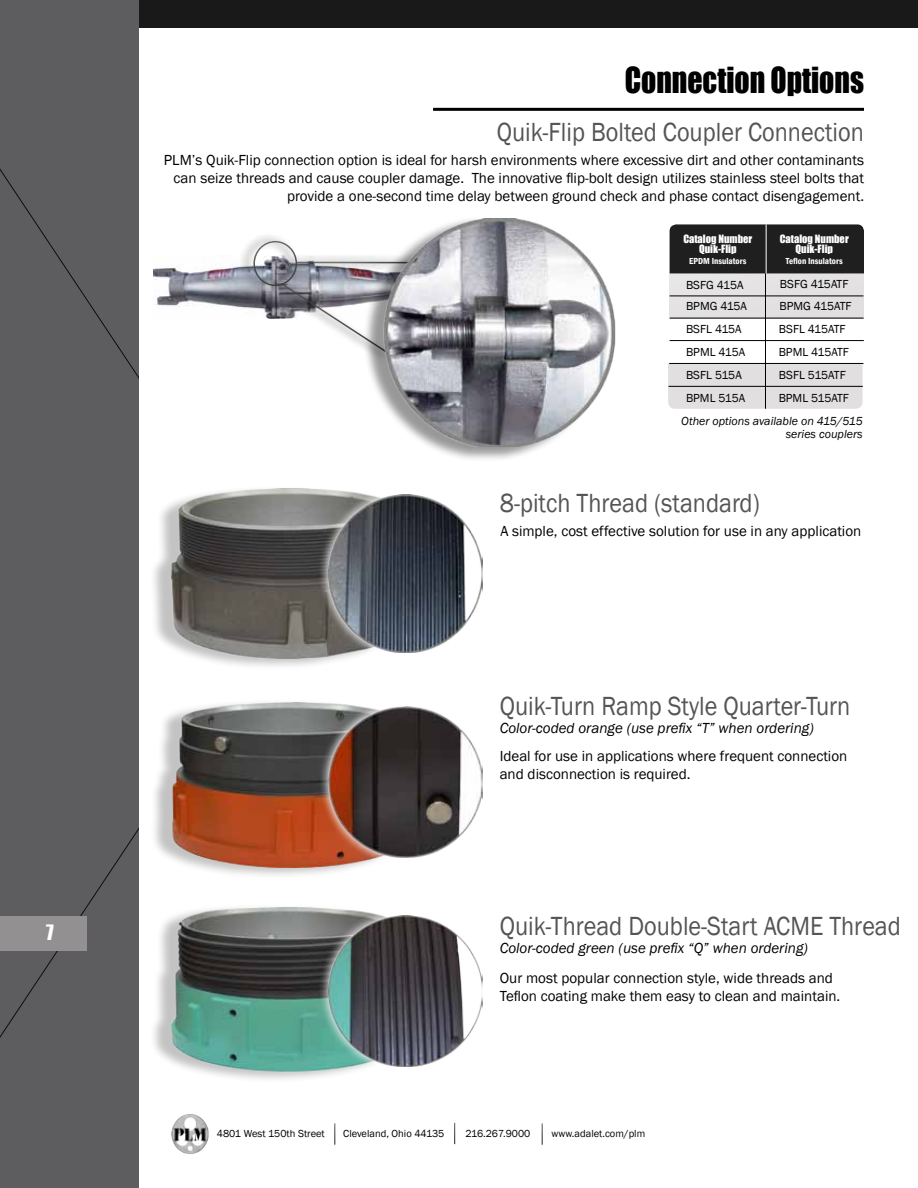
<style>
.page{position:relative;width:918px;height:1188px;background:#fff}
.page>*{position:absolute;margin:0;border:0;box-sizing:border-box;transform-origin:0 0}
.t1{font:33px "Impact";color:#000;scale:.9 1}
.t2{font:27px "Franklin Gothic";color:#565454;scale:.9 1}
.t3{font:19.5px "Impact";color:#fff}
.t4{font:15px/18px "Franklin Gothic";color:#000}
.t5{font:italic 15px "Franklin Gothic";color:#000}
.t6{font:12px/23.7px "Franklin Gothic";color:#000101}
.t7{font:italic 12px/12.8px "Franklin Gothic";color:#000;text-align:right}
.t8{font:10.5px "Franklin Gothic";color:#000}
.t9{font:10.5px/10.5px "Impact";color:#fff;text-align:center}
.t10{font:600 condensed 9px "Franklin Gothic";color:#fff}
</style>
<div class="page">
<div style="left:150px;top:485px;width:247px;height:186px;background:#000;opacity:.24"></div>
<img style="left:171px;top:489px;width:147px;height:170px">
<div style="left:150px;top:904px;width:248px;height:180px;background:#000;opacity:.24"></div>
<img style="left:171px;top:907px;width:147px;height:168px">
<div style="left:150px;top:699px;width:252px;height:181px;background:#000;opacity:.24"></div>
<img style="left:171px;top:702px;width:148px;height:165px">
<div style="left:0;top:0;width:918px;height:27px;background:#1a1919"></div>
<hr style="left:433px;top:108px;width:431px;height:3px;background:#000">
<div style="left:0;top:0;width:139px;height:1188px;background:#5d5d5f"></div>
<div style="left:0;top:916px;width:86px;height:34px;background:#929090"></div>
<div style="left:670px;top:273px;width:194px;height:45px;background:#e1dfdf"></div>
<div style="left:668px;top:364px;width:195px;height:45px;background:#e1dfdf"></div>
<div style="left:670px;top:224px;width:194px;height:49px;background:#1f1f1f"></div>
<hr style="left:766px;top:224px;width:1px;height:49px;background:#fff">
<hr style="left:765px;top:273px;width:1px;height:136px;background:#000">
<hr style="left:670px;top:318px;width:194px;height:1px;background:#000">
<hr style="left:670px;top:340px;width:194px;height:1px;background:#000">
<hr style="left:670px;top:296px;width:193px;height:1px;background:#000">
<hr style="left:669px;top:363px;width:194px;height:1px;background:#000">
<hr style="left:669px;top:386px;width:194px;height:1px;background:#000">
<img style="left:153px;top:266px;width:181px;height:52px">
<div style="left:283px;top:254px;width:182px;height:18px;background:#000;opacity:.75"></div>
<hr style="left:297px;top:262px;width:167px;height:1px;background:#454444">
<div style="left:239px;top:233px;width:59px;height:61px;background:#000;opacity:.75"></div>
<div style="left:253px;top:241px;width:44px;height:45px;border:2px solid #454444;border-radius:50%"></div>
<svg style="left:177px;top:1114px;width:12px;height:6px"></svg>
<svg style="left:335px;top:1123px;width:1px;height:22px"></svg>
<svg style="left:454px;top:1123px;width:1px;height:21px"></svg>
<svg style="left:542px;top:1123px;width:1px;height:22px"></svg>
<div style="left:267px;top:276px;width:125px;height:87px;background:#000;opacity:.75"></div>
<svg style="left:279px;top:281px;width:55px;height:76px"></svg>
<div style="left:363px;top:217px;width:247px;height:245px;background:#000;opacity:.41"></div>
<img style="left:334px;top:218px;width:282px;height:229px">
<div style="left:318px;top:485px;width:174px;height:177px;background:#fff;opacity:.75"></div>
<img style="left:328px;top:495px;width:155px;height:157px">
<div style="left:318px;top:906px;width:174px;height:170px;background:#fff;opacity:.75"></div>
<img style="left:328px;top:916px;width:155px;height:151px">
<div style="left:319px;top:697px;width:173px;height:170px;background:#fff;opacity:.75"></div>
<img style="left:328px;top:707px;width:155px;height:151px">
<h3 class="t3" style="left:46px;top:917px;width:9px">7</h3>
<h1 class="t1" style="left:625px;top:55px;width:267px">Connection Options</h1>
<h2 class="t2" style="left:497px;top:116px;width:410px">Quik-Flip Bolted Coupler Connection</h2>
<p class="t4" style="left:164px;top:151px;width:702px;text-align:right">PLM’s Quik-Flip connection option is ideal for harsh environments where excessive dirt and other contaminants can seize threads and cause coupler damage. The innovative flip-bolt design utilizes stainless steel bolts that provide a one-second time delay between ground check and phase contact disengagement.</p>
<p class="t9" style="left:683px;top:233px;width:70px">Catalog Number<br>Quik-Flip</p>
<p class="t10" style="left:689px;top:255px;width:59px">EPDM Insulators</p>
<p class="t6" style="left:686px;top:273px;width:59px">BSFG 415A</p>
<p class="t6" style="left:686px;top:317px;width:61px">BSFL 415A<br>BPML 415A</p>
<p class="t6" style="left:686px;top:295px;width:63px">BPMG 415A</p>
<p class="t6" style="left:686px;top:364px;width:61px;line-height:23px">BSFL 515A<br>BPML 515A</p>
<p class="t9" style="left:780px;top:233px;width:70px">Catalog Number<br>Quik-Flip</p>
<p class="t10" style="left:786px;top:255px;width:58px">Teflon Insulators</p>
<p class="t6" style="left:779px;top:273px;width:74px;line-height:22.4px">BSFG 415ATF<br>BPMG 415ATF</p>
<p class="t6" style="left:779px;top:317px;width:68px">BSFL 415ATF</p>
<p class="t6" style="left:779px;top:341px;width:72px">BPML 415ATF</p>
<p class="t6" style="left:779px;top:364px;width:68px">BSFL 515ATF</p>
<p class="t6" style="left:779px;top:386px;width:72px">BPML 515ATF</p>
<p class="t7" style="left:681px;top:415px;width:183px">Other options available on 415/515 series couplers</p>
<h2 class="t2" style="left:500px;top:487px;width:290px">8-pitch Thread (standard)</h2>
<p class="t4" style="left:500px;top:523px;width:363px">A simple, cost effective solution for use in any application</p>
<h2 class="t2" style="left:500px;top:689px;width:391px">Quik-Turn Ramp Style Quarter-Turn</h2>
<p class="t5" style="left:500px;top:719px;width:316px">Color-coded orange (use prefix “T” when ordering)</p>
<p class="t4" style="left:500px;top:748px;width:349px">Ideal for use in applications where frequent connection and disconnection is required.</p>
<h2 class="t2" style="left:500px;top:909px;width:447px">Quik-Thread Double-Start ACME Thread</h2>
<p class="t5" style="left:500px;top:938px;width:310px">Color-coded green (use prefix “Q” when ordering)</p>
<p class="t4" style="left:500px;top:969px;width:342px">Our most popular connection style, wide threads and<br>Teflon coating make them easy to clean and maintain.</p>
<p class="t8" style="left:217px;top:1127px;width:110px">4801 West 150th Street</p>
<p class="t8" style="left:343px;top:1127px;width:103px">Cleveland, Ohio 44135</p>
<p class="t8" style="left:465px;top:1127px;width:66px">216.267.9000</p>
<p class="t8" style="left:551px;top:1127px;width:95px">www.adalet.com/plm</p>
</div>
